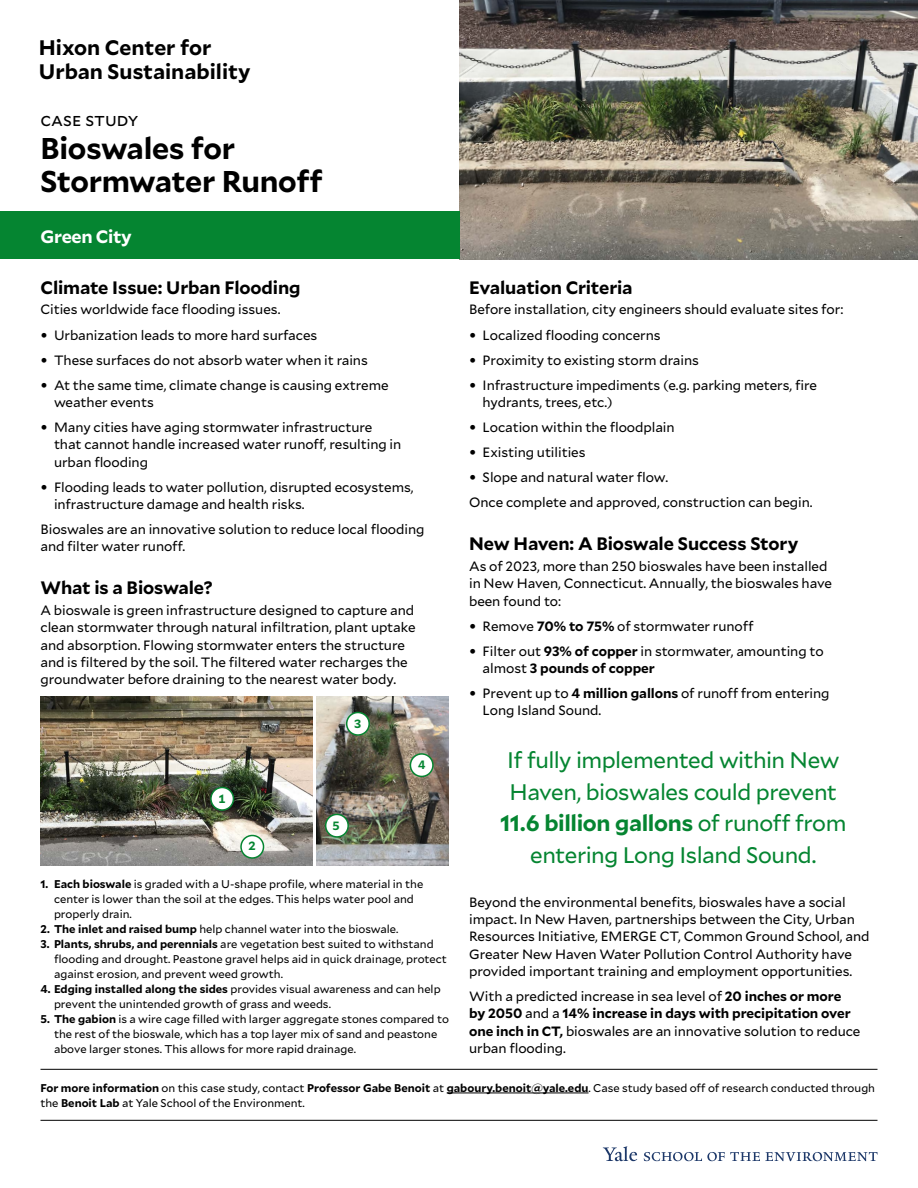
<style>
.page{position:relative;width:918px;height:1188px;background:#fff}
.page>*{position:absolute;margin:0;border:0;box-sizing:border-box;transform-origin:0 0}
.t1{font:700 30px/33px "Mallory";letter-spacing:-.015em;color:#000}
.t2{font:22.5px/31.5px "Mallory";letter-spacing:-.025em;color:#058531;text-align:center}
.t3{font:700 21px/23.7px "Mallory";color:#000}
.t4{font:700 18px "Mallory";letter-spacing:-.01em;color:#000}
.t5{font:18px "Mallory";color:#000}
.t6{font:700 18px "Mallory";letter-spacing:-.02em;color:#fff}
.t7{font:13.5px/17.2px "Mallory";letter-spacing:-.005em;color:#000}
.t8{font:700 12px "Mallory";color:#058531}
.t9{font:11.25px/15px "Mallory";color:#000}
.s1{font-weight:700}
</style>
<div class="page">
<svg style="left:603px;top:1146px;width:34px;height:15px"></svg>
<svg style="left:644px;top:1152px;width:233px;height:9px"></svg>
<img style="left:459px;top:0;width:459px;height:259px">
<hr style="left:40px;top:1069px;width:838px;height:1px;background:#000">
<hr style="left:40px;top:1120px;width:838px;height:1px;background:#000">
<hr style="left:447px;top:1093px;width:142px;height:1px;background:#000">
<div style="left:0;top:212px;width:459px;height:47px;background:#058531"></div>
<img style="left:40px;top:697px;width:272px;height:169px">
<div style="left:211px;top:788px;width:22px;height:22px;background:#fff;border-radius:50%"></div>
<div style="left:210px;top:787px;width:24px;height:24px;border:2px solid #058531;border-radius:50%"></div>
<div style="left:241px;top:836px;width:23px;height:22px;background:#fff;border-radius:50%"></div>
<div style="left:240px;top:835px;width:24px;height:24px;border:2px solid #058531;border-radius:50%"></div>
<img style="left:316px;top:697px;width:133px;height:169px">
<div style="left:347px;top:712px;width:22px;height:23px;background:#fff;border-radius:50%"></div>
<div style="left:346px;top:712px;width:24px;height:24px;border:2px solid #058531;border-radius:50%"></div>
<div style="left:410px;top:754px;width:23px;height:22px;background:#fff;border-radius:50%"></div>
<div style="left:410px;top:753px;width:24px;height:24px;border:2px solid #058531;border-radius:50%"></div>
<div style="left:326px;top:814px;width:22px;height:23px;background:#fff;border-radius:50%"></div>
<div style="left:325px;top:814px;width:24px;height:24px;border:2px solid #058531;border-radius:50%"></div>
<h3 class="t3" style="left:39px;top:35px;width:213px">Hixon Center for<br>Urban Sustainability</h3>
<h3 class="t5" style="left:40px;top:106px;width:100px">Case Study</h3>
<h1 class="t1" style="left:40px;top:129px;width:283px">Bioswales for<br>Stormwater Runoff</h1>
<h3 class="t6" style="left:40px;top:223px;width:93px">Green City</h3>
<h3 class="t4" style="left:469px;top:274px;width:165px">Evaluation Criteria</h3>
<p class="t7" style="left:469px;top:300px;width:376px">Before installation, city engineers should evaluate sites for:</p>
<p class="t7" style="left:469px;top:325px;width:193px"><span class="s1">•</span> Localized flooding concerns</p>
<p class="t7" style="left:469px;top:351px;width:231px"><span class="s1">•</span> Proximity to existing storm drains</p>
<p class="t7" style="left:483px;top:376px;width:336px;text-indent:-14px"><span class="s1">•</span> Infrastructure impediments (e.g. parking meters, fire hydrants, trees, etc.)</p>
<p class="t7" style="left:469px;top:418px;width:207px"><span class="s1">•</span> Location within the floodplain</p>
<p class="t7" style="left:469px;top:443px;width:118px"><span class="s1">•</span> Existing utilities</p>
<p class="t7" style="left:469px;top:464px;width:345px;line-height:25px"><span class="s1">•</span> Slope and natural water flow.<br>Once complete and approved, construction can begin.</p>
<h3 class="t4" style="left:469px;top:530px;width:331px">New Haven: A Bioswale Success Story</h3>
<p class="t7" style="left:469px;top:557px;width:364px">As of 2023, more than 250 bioswales have been installed in New Haven, Connecticut. Annually, the bioswales have been found to:</p>
<p class="t7" style="left:469px;top:617px;width:286px"><span class="s1">•</span> Remove <span class="s1">70% to 75%</span> of stormwater runoff</p>
<p class="t7" style="left:483px;top:642px;width:343px;text-indent:-14px"><span class="s1">•</span> Filter out <span class="s1">93% of copper</span> in stormwater, amounting to almost <span class="s1">3 pounds of copper</span></p>
<p class="t7" style="left:483px;top:684px;width:349px;text-indent:-14px"><span class="s1">•</span> Prevent up to <span class="s1">4 million gallons</span> of runoff from entering<br>Long Island Sound.</p>
<h2 class="t2" style="left:500px;top:743px;width:348px">If fully implemented within New<br>Haven, bioswales could prevent<br><span class="s1">11.6 billion gallons</span> of runoff from entering Long Island Sound.</h2>
<p class="t7" style="left:469px;top:893px;width:402px">Beyond the environmental benefits, bioswales have a social impact. In New Haven, partnerships between the City, Urban Resources Initiative, EMERGE CT, Common Ground School, and Greater New Haven Water Pollution Control Authority have provided important training and employment opportunities.</p>
<p class="t7" style="left:469px;top:987px;width:393px">With a predicted increase in sea level of <span class="s1">20 inches or more by 2050</span> and a <span class="s1">14% increase in days with precipitation over one inch in CT,</span> bioswales are an innovative solution to reduce urban flooding.</p>
<p class="t9" style="left:40px;top:1080px;width:836px"><span class="s1">For more information</span> on this case study, contact <span class="s1">Professor Gabe Benoit</span> at <span class="s1">gaboury.benoit@yale.edu</span>. Case study based off of research conducted through the <span class="s1">Benoit Lab</span> at Yale School of the Environment.</p>
<h3 class="t4" style="left:40px;top:274px;width:262px">Climate Issue: Urban Flooding</h3>
<p class="t7" style="left:40px;top:300px;width:241px">Cities worldwide face flooding issues.</p>
<p class="t7" style="left:40px;top:325px;width:278px"><span class="s1">•</span> Urbanization leads to more hard surfaces</p>
<p class="t7" style="left:40px;top:351px;width:329px"><span class="s1">•</span> These surfaces do not absorb water when it rains</p>
<p class="t7" style="left:54px;top:376px;width:336px;text-indent:-14px"><span class="s1">•</span> At the same time, climate change is causing extreme weather events</p>
<p class="t7" style="left:54px;top:418px;width:349px;text-indent:-14px"><span class="s1">•</span> Many cities have aging stormwater infrastructure that cannot handle increased water runoff, resulting in urban flooding</p>
<p class="t7" style="left:54px;top:478px;width:361px;text-indent:-14px"><span class="s1">•</span> Flooding leads to water pollution, disrupted ecosystems, infrastructure damage and health risks.</p>
<p class="t7" style="left:40px;top:520px;width:385px">Bioswales are an innovative solution to reduce local flooding and filter water runoff.</p>
<h3 class="t4" style="left:40px;top:574px;width:174px">What is a Bioswale?</h3>
<p class="t7" style="left:40px;top:601px;width:377px">A bioswale is green infrastructure designed to capture and clean stormwater through natural infiltration, plant uptake and absorption. Flowing stormwater enters the structure and is filtered by the soil. The filtered water recharges the groundwater before draining to the nearest water body.</p>
<p class="t8" style="left:354px;top:715px;width:9px">3</p>
<p class="t8" style="left:418px;top:756px;width:9px">4</p>
<p class="t8" style="left:219px;top:789px;width:9px">1</p>
<p class="t8" style="left:333px;top:816px;width:9px">5</p>
<p class="t8" style="left:249px;top:837px;width:9px">2</p>
<p class="t9" style="left:54px;top:876px;width:371px;text-indent:-14px"><span class="s1">1. Each bioswale</span> is graded with a U-shape profile, where material in the center is lower than the soil at the edges. This helps water pool and properly drain.</p>
<p class="t9" style="left:40px;top:921px;width:360px"><span class="s1">2. The inlet and raised bump</span> help channel water into the bioswale.</p>
<p class="t9" style="left:54px;top:936px;width:394px;text-indent:-14px"><span class="s1">3. Plants, shrubs, and perennials</span> are vegetation best suited to withstand flooding and drought. Peastone gravel helps aid in quick drainage, protect against erosion, and prevent weed growth.</p>
<p class="t9" style="left:54px;top:981px;width:388px;text-indent:-14px"><span class="s1">4. Edging installed along the sides</span> provides visual awareness and can help prevent the unintended growth of grass and weeds.</p>
<p class="t9" style="left:54px;top:1011px;width:396px;text-indent:-14px"><span class="s1">5. The gabion</span> is a wire cage filled with larger aggregate stones compared to the rest of the bioswale, which has a top layer mix of sand and peastone above larger stones. This allows for more rapid drainage.</p>
</div>
